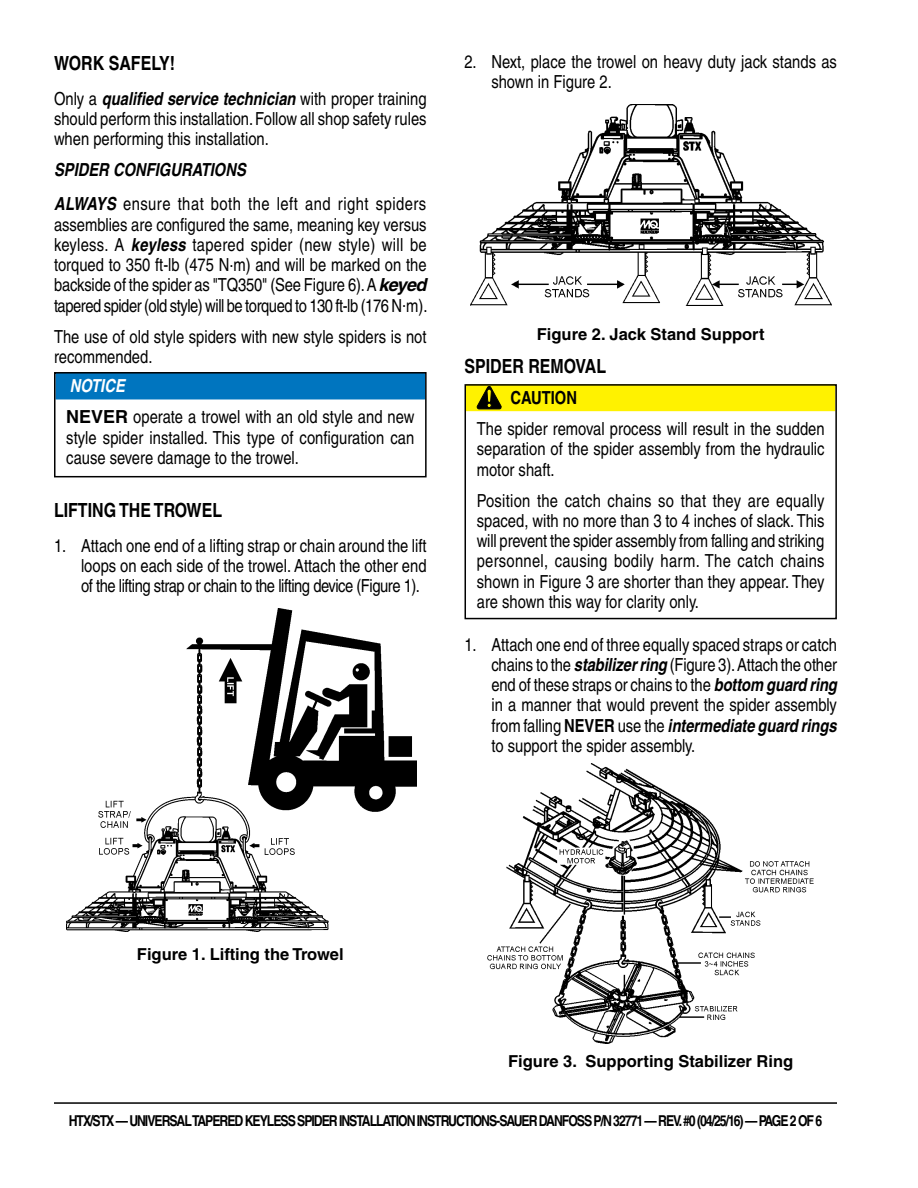
<style>
.page{position:relative;width:918px;height:1188px;background:#fff}
.page>*{position:absolute;margin:0;border:0;box-sizing:border-box;transform-origin:0 0}
.t1{font:700 condensed 19.5px "Helvetica";color:#000}
.t2{font:condensed 18px/20.2px "Helvetica";color:#000;text-align:justify}
.t3{font:condensed 18px/34.2px "Helvetica";letter-spacing:.025em;color:#000}
.t4{font:700 condensed 18px "Helvetica";color:#000}
.t5{font:700 16.5px "Helvetica";color:#000}
.t6{font:700 condensed 15px "Helvetica";letter-spacing:-.07em;color:#000}
.s1{font-weight:700;font-style:italic}
.s2{font-weight:700;font-style:italic;font-stretch:normal}
.s3{font-weight:700;font-style:italic;color:#fff}
.s4{font-weight:700;font-stretch:normal}
.s5{font-weight:700}
</style>
<div class="page">
<hr style="left:54px;top:1102px;width:783px;height:2px;background:#000">
<div style="left:56px;top:372px;width:369px;height:27px;background:#0075bf"></div>
<div style="left:54px;top:372px;width:373px;height:105px;border:2px solid #000"></div>
<img style="left:67px;top:609px;width:350px;height:322px">
<img style="left:470px;top:105px;width:361px;height:201px">
<div style="left:466px;top:384px;width:369px;height:27px;background:#fff200"></div>
<svg style="left:477px;top:387px;width:24px;height:22px"></svg>
<div style="left:465px;top:384px;width:372px;height:235px;border:2px solid #000"></div>
<img style="left:488px;top:763px;width:326px;height:280px">
<p class="t1" style="left:54px;top:52px;width:123px">WORK SAFELY!</p>
<p class="t2" style="left:54px;top:88px;width:374px">Only a <span class="s1">qualified service technician</span> with proper training should perform this installation. Follow all shop safety rules when performing this installation.</p>
<p class="t3" style="left:54px;top:153px;width:374px"><span class="s1">SPIDER CONFIGURATIONS<br>ALWAYS</span> ensure that both the left and right spiders</p>
<p class="t2" style="left:54px;top:214px;width:375px">assemblies are configured the same, meaning key versus keyless. A <span class="s1">keyless</span> tapered spider (new style) will be torqued to 350 ft-lb (475 N.m) and will be marked on the backside of the spider as "TQ350" (See Figure 6). A <span class="s2">keyed </span>tapered spider (old style) will be torqued to 130 ft-lb (176 N.m).</p>
<p class="t2" style="left:54px;top:326px;width:374px">The use of old style spiders with new style spiders is not recommended.</p>
<p class="t2" style="left:66px;top:370px;width:350px;line-height:31px"><span class="s3">NOTICE<br></span><span class="s4">NEVER</span> operate a trowel with an old style and new</p>
<p class="t2" style="left:66px;top:427px;width:350px">style spider installed. This type of configuration can cause severe damage to the trowel.</p>
<p class="t1" style="left:54px;top:499px;width:170px">LIFTING THE TROWEL</p>
<p class="t2" style="left:81px;top:535px;width:347px;text-indent:-27px">1. Attach one end of a lifting strap or chain around the lift loops on each side of the trowel. Attach the other end of the lifting strap or chain to the lifting device (Figure 1).</p>
<p class="t2" style="left:491px;top:51px;width:347px;text-indent:-27px">2. Next, place the trowel on heavy duty jack stands as shown in Figure 2.</p>
<p class="t5" style="left:537px;top:324px;width:229px">Figure 2. Jack Stand Support</p>
<p class="t1" style="left:464px;top:355px;width:143px">SPIDER REMOVAL</p>
<p class="t4" style="left:511px;top:387px;width:68px">CAUTION</p>
<p class="t2" style="left:477px;top:419px;width:349px">The spider removal process will result in the sudden separation of the spider assembly from the hydraulic motor shaft.</p>
<p class="t2" style="left:477px;top:490px;width:349px">Position the catch chains so that they are equally spaced, with no more than 3 to 4 inches of slack. This will prevent the spider assembly from falling and striking personnel, causing bodily harm. The catch chains shown in Figure 3 are shorter than they appear. They are shown this way for clarity only.</p>
<p class="t2" style="left:491px;top:634px;width:347px;text-indent:-27px">1. Attach one end of three equally spaced straps or catch chains to the <span class="s1">stabilizer ring</span> (Figure 3). Attach the other end of these straps or chains to the <span class="s1">bottom guard ring </span>in a manner that would prevent the spider assembly from falling <span class="s5">NEVER</span> use the <span class="s1">intermediate guard rings </span>to support the spider assembly.</p>
<p class="t5" style="left:137px;top:944px;width:208px">Figure 1. Lifting the Trowel</p>
<p class="t5" style="left:508px;top:1051px;width:286px">Figure 3. Supporting Stabilizer Ring</p>
<p class="t6" style="left:69px;top:1112px;width:755px">HTX/STX — UNIVERSAL TAPERED KEYLESS SPIDER INSTALLATION INSTRUCTIONS-SAUER DANFOSS P/N 32771 — REV.#0 (04/25/16) — PAGE 2 OF 6</p>
</div>
